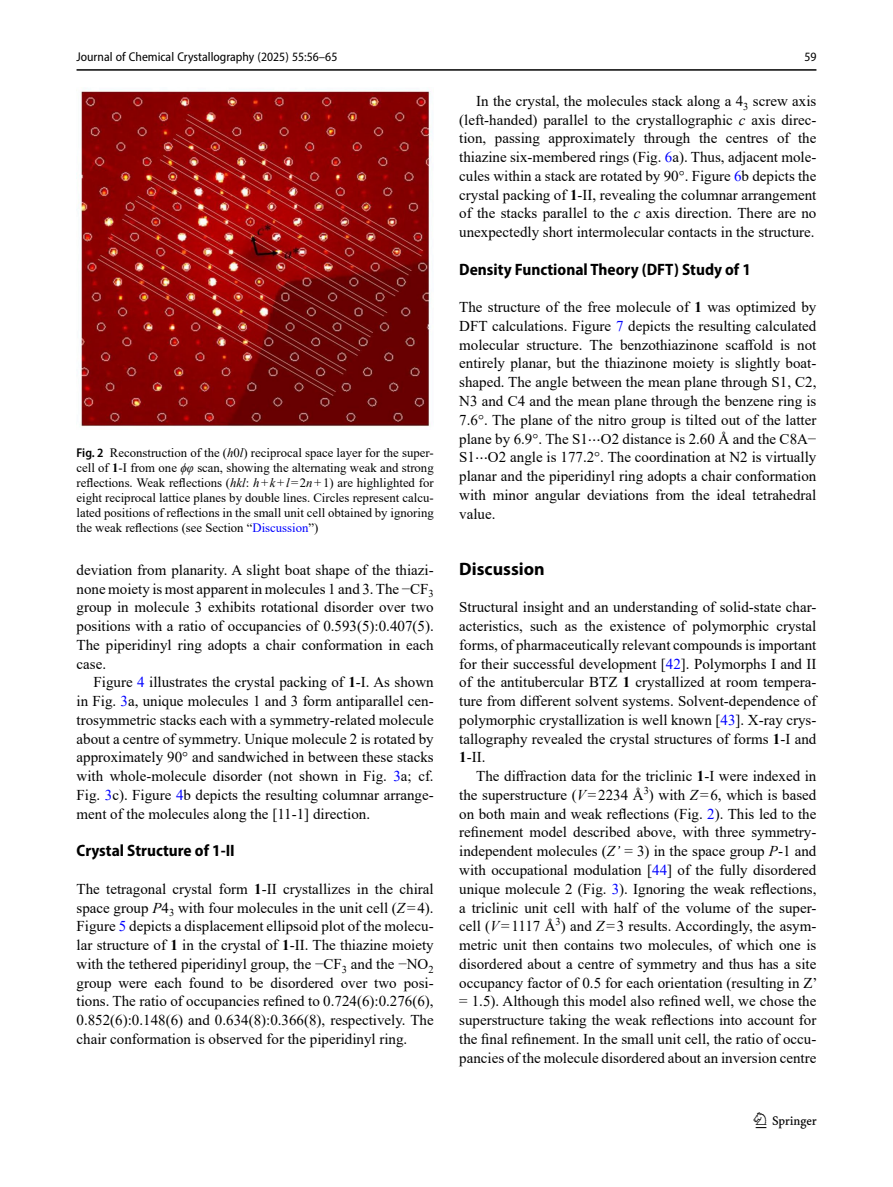
<style>
.page{position:relative;width:893px;height:1187px;background:#fff}
.page>*{position:absolute;margin:0;border:0;box-sizing:border-box;transform-origin:0 0}
.t1{font:22.5px "Springnew";color:#000}
.Head_1{font:700 18px "Myriad Pro";color:#000}
.Head_2{font:700 semi-condensed 16.5px "Myriad Pro";color:#000}
.Body_Text_Indent{font:15px/18.8px "Times New Roman";color:#000;text-align:justify}
.Body_Text{font:15px/18.8px "Times New Roman";color:#000;text-align:justify}
.Figure_Caption{font:12.75px/15px "Times New Roman";color:#000;text-align:justify}
.t2{font:semi-condensed 12.75px "Myriad Pro";color:#000}
.s1{font-family:"Myriad Pro";font-weight:600;font-stretch:semi-condensed}
.s2{font-style:italic}
.s3{font-weight:700}
.s4{color:#00f}
.s5{font-family:"STIX"}
</style>
<div class="page">
<hr style="left:77px;top:69px;width:739px;height:2px;background:#000">
<img style="left:78px;top:89px;width:354px;height:338px">
<p class="t2" style="left:77px;top:49px;width:262px">Journal of Chemical Crystallography (2025) 55:56–65</p>
<p class="Figure_Caption" style="left:77px;top:445px;width:359px"><span class="s1">Fig. 2</span> Reconstruction of the (<span class="s2">h</span>0<span class="s2">l</span>) reciprocal space layer for the super&shy;cell of <span class="s3">1</span>-I from one <span class="s2">ϕφ</span> scan, showing the alternating weak and strong reflections. Weak reflections (<span class="s2">hkl</span>: <span class="s2">h</span>+<span class="s2">k</span>+<span class="s2">l</span>=2<span class="s2">n</span>+1) are highlighted for eight reciprocal lattice planes by double lines. Circles represent calcu&shy;lated positions of reflections in the small unit cell obtained by ignoring the weak reflections (see Section “<span class="s4">Discussion</span>”)</p>
<p class="Body_Text_Indent" style="left:77px;top:560px;width:359px">deviation from planarity. A slight boat shape of the thiazi&shy;none moiety is most apparent in molecules 1 and 3.The −CF<sub>3 </sub>group in molecule 3 exhibits rotational disorder over two positions with a ratio of occupancies of 0.593(5):0.407(5).<br>The piperidinyl ring adopts a chair conformation in each case.</p>
<p class="Body_Text_Indent" style="left:77px;top:672px;width:359px;text-indent:17px">Figure <span class="s4">4</span> illustrates the crystal packing of <span class="s3">1</span>-I. As shown in Fig. <span class="s4">3</span>a, unique molecules 1 and 3 form antiparallel cen&shy;trosymmetric stacks each with a symmetry-related molecule about a centre of symmetry. Unique molecule 2 is rotated by approximately 90° and sandwiched in between these stacks with whole-molecule disorder (not shown in Fig. <span class="s4">3</span>a; cf.<br>Fig. <span class="s4">3</span>c). Figure <span class="s4">4</span>b depicts the resulting columnar arrange&shy;ment of the molecules along the [11-1] direction.</p>
<p class="Head_2" style="left:77px;top:840px;width:160px">Crystal Structure of 1-II</p>
<p class="Body_Text" style="left:77px;top:878px;width:359px">The tetragonal crystal form <span class="s3">1</span>-II crystallizes in the chiral space group <span class="s2">P</span>4<sub>3</sub> with four molecules in the unit cell (<span class="s2">Z</span>=4).<br>Figure <span class="s4">5</span> depicts a displacement ellipsoid plot of the molecu&shy;lar structure of <span class="s3">1</span> in the crystal of <span class="s3">1</span>-II. The thiazine moiety with the tethered piperidinyl group, the −CF<sub>3</sub> and the −NO<sub>2 </sub>group were each found to be disordered over two posi&shy;tions. The ratio of occupancies refined to 0.724(6):0.276(6), 0.852(6):0.148(6) and 0.634(8):0.366(8), respectively. The chair conformation is observed for the piperidinyl ring.</p>
<p class="t2" style="left:804px;top:49px;width:14px">59</p>
<p class="Body_Text_Indent" style="left:459px;top:91px;width:359px;text-indent:17px">In the crystal, the molecules stack along a 4<sub>3</sub> screw axis (left-handed) parallel to the crystallographic <span class="s2">c</span> axis direc&shy;tion, passing approximately through the centres of the thiazine six-membered rings (Fig. <span class="s4">6</span>a). Thus, adjacent mole&shy;cules within a stack are rotated by 90°. Figure <span class="s4">6</span>b depicts the crystal packing of <span class="s3">1</span>-II, revealing the columnar arrangement of the stacks parallel to the <span class="s2">c</span> axis direction. There are no unexpectedly short intermolecular contacts in the structure.</p>
<p class="Head_2" style="left:459px;top:258px;width:293px">Density Functional Theory (DFT) Study of 1</p>
<p class="Body_Text" style="left:459px;top:297px;width:359px">The structure of the free molecule of <span class="s3">1</span> was optimized by DFT calculations. Figure <span class="s4">7</span> depicts the resulting calculated molecular structure. The benzothiazinone scaffold is not entirely planar, but the thiazinone moiety is slightly boat&shy;shaped. The angle between the mean plane through S1, C2, N3 and C4 and the mean plane through the benzene ring is 7.6°. The plane of the nitro group is tilted out of the latter plane by 6.9°. The S1<span class="s5">⋅⋅⋅</span>O2 distance is 2.60 Å and the C8A− S1<span class="s5">⋅⋅⋅</span>O2 angle is 177.2°. The coordination at N2 is virtually planar and the piperidinyl ring adopts a chair conformation with minor angular deviations from the ideal tetrahedral value.</p>
<p class="Head_1" style="left:459px;top:557px;width:87px">Discussion</p>
<p class="Body_Text" style="left:459px;top:597px;width:359px">Structural insight and an understanding of solid-state char&shy;acteristics, such as the existence of polymorphic crystal forms, of pharmaceutically relevant compounds is important for their successful development [<span class="s4">42</span>]. Polymorphs I and II of the antitubercular BTZ <span class="s3">1</span> crystallized at room tempera&shy;ture from different solvent systems. Solvent-dependence of polymorphic crystallization is well known [<span class="s4">43</span>]. X-ray crys&shy;tallography revealed the crystal structures of forms <span class="s3">1</span>-I and <span class="s3">1</span>-II.</p>
<p class="Body_Text_Indent" style="left:459px;top:766px;width:360px;text-indent:17px">The diffraction data for the triclinic <span class="s3">1</span>-I were indexed in the superstructure (<span class="s2">V</span>=2234 Å<sup>3</sup>) with <span class="s2">Z</span>=6, which is based on both main and weak reflections (Fig. <span class="s4">2</span>). This led to the refinement model described above, with three symmetry&shy;independent molecules (<span class="s2">Z’</span> = 3) in the space group <span class="s2">P</span>-1 and with occupational modulation [<span class="s4">44</span>] of the fully disordered unique molecule 2 (Fig. <span class="s4">3</span>). Ignoring the weak reflections, a triclinic unit cell with half of the volume of the super&shy;cell (<span class="s2">V</span>=1117 Å<sup>3</sup>) and <span class="s2">Z</span>=3 results. Accordingly, the asym&shy;metric unit then contains two molecules, of which one is disordered about a centre of symmetry and thus has a site occupancy factor of 0.5 for each orientation (resulting in Z’ = 1.5). Although this model also refined well, we chose the superstructure taking the weak reflections into account for the final refinement. In the small unit cell, the ratio of occu&shy;pancies of the molecule disordered about an inversion centre</p>
<h1 class="t1" style="left:756px;top:1107px;width:63px">1 3</h1>
</div>
